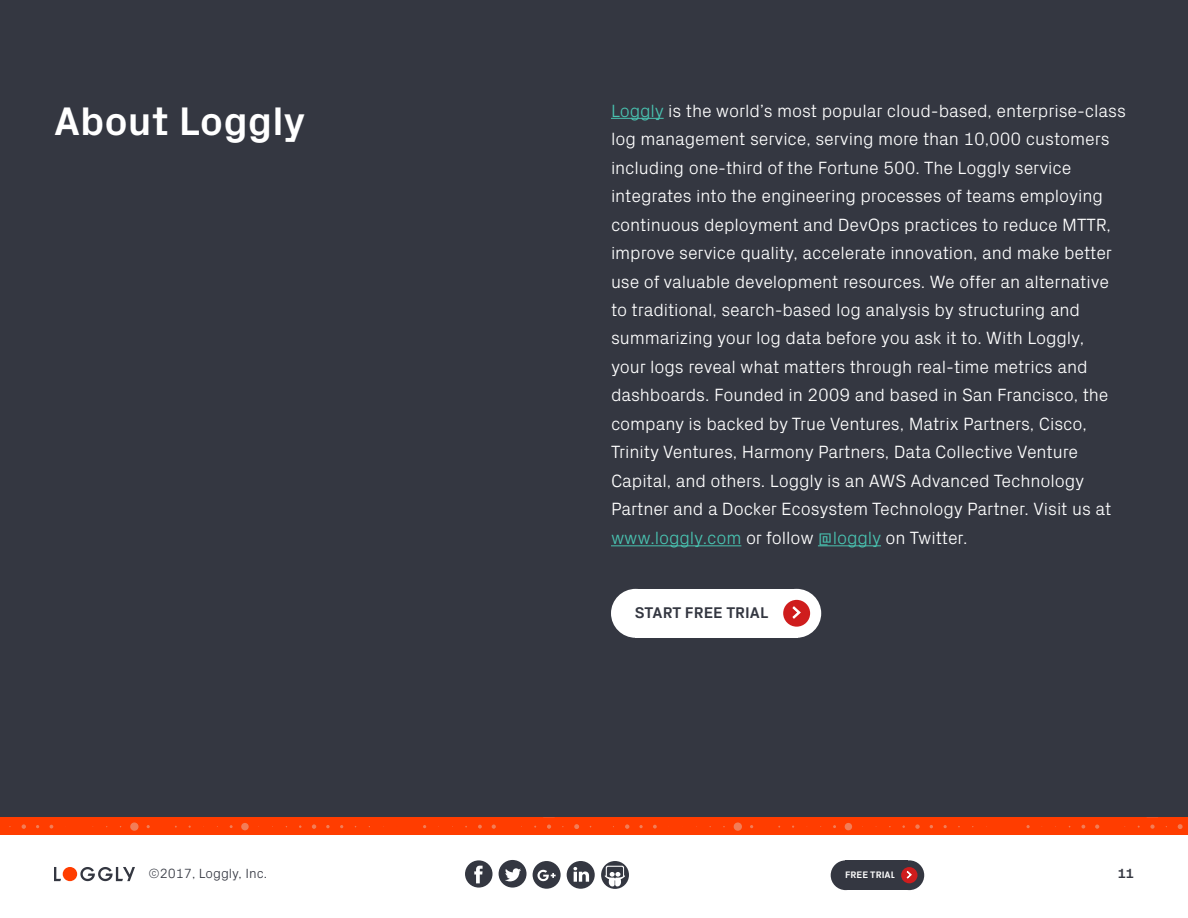
<style>
.page{position:relative;width:1188px;height:918px;background:#fff}
.page>*{position:absolute;margin:0;border:0;box-sizing:border-box;transform-origin:0 0}
.t1{font:700 40.5px "Px Grotesk";color:#fff}
.t2{font:300 18px/28.5px "Px Grotesk";letter-spacing:-.005em;color:#fff}
.t3{font:700 15.75px "Px Grotesk";color:#343741}
.t4{font:300 13.5px "Px Grotesk";color:#343741}
.t5{font:700 13.5px "Px Grotesk";color:#343741}
.t6{font:700 9.6px "Px Grotesk";color:#fff}
.s1{color:#49c3b1}
.s2{font-family:"Letter Gothic Std";font-size:9px}
</style>
<div class="page">
<svg style="left:54px;top:867px;width:7px;height:14px"></svg>
<div style="left:63px;top:867px;width:14px;height:14px;background:#ff3d00;border-radius:50%"></div>
<svg style="left:80px;top:867px;width:55px;height:14px"></svg>
<div style="left:0;top:816px;width:1188px;height:19px;background:#ff3d00"></div>
<svg style="left:543px;top:816px;width:12px;height:1px"></svg>
<div style="left:241px;top:823px;width:8px;height:7px;background:#f27d57;border-radius:50%"></div>
<svg style="left:312px;top:824px;width:4px;height:5px"></svg>
<svg style="left:326px;top:825px;width:4px;height:3px"></svg>
<svg style="left:22px;top:824px;width:4px;height:5px"></svg>
<svg style="left:50px;top:825px;width:3px;height:4px"></svg>
<svg style="left:130px;top:822px;width:9px;height:9px"></svg>
<svg style="left:478px;top:825px;width:4px;height:4px"></svg>
<svg style="left:492px;top:825px;width:4px;height:4px"></svg>
<svg style="left:547px;top:825px;width:4px;height:4px"></svg>
<svg style="left:574px;top:824px;width:5px;height:5px"></svg>
<div style="left:845px;top:823px;width:7px;height:7px;background:#f27d57;border-radius:50%"></div>
<svg style="left:915px;top:824px;width:5px;height:5px"></svg>
<svg style="left:625px;top:824px;width:4px;height:5px"></svg>
<svg style="left:653px;top:825px;width:4px;height:4px"></svg>
<svg style="left:734px;top:822px;width:8px;height:9px"></svg>
<svg style="left:1081px;top:825px;width:4px;height:4px"></svg>
<svg style="left:1095px;top:825px;width:4px;height:4px"></svg>
<svg style="left:1150px;top:825px;width:5px;height:4px"></svg>
<svg style="left:1178px;top:824px;width:5px;height:5px"></svg>
<div style="left:845px;top:860px;width:63px;height:30px;background:#343741"></div>
<div style="left:831px;top:860px;width:30px;height:30px;background:#343741;border-radius:50%"></div>
<div style="left:894px;top:860px;width:30px;height:30px;background:#343741;border-radius:50%"></div>
<div style="left:901px;top:867px;width:17px;height:16px;background:#cf1d1d;border-radius:50%"></div>
<svg style="left:906px;top:871px;width:6px;height:8px"></svg>
<div style="left:465px;top:860px;width:28px;height:28px;background:#343741;border-radius:50%"></div>
<svg style="left:474px;top:866px;width:9px;height:17px"></svg>
<div style="left:499px;top:860px;width:28px;height:28px;background:#343741;border-radius:50%"></div>
<svg style="left:505px;top:868px;width:16px;height:13px"></svg>
<div style="left:533px;top:861px;width:28px;height:28px;background:#343741;border-radius:50%"></div>
<svg style="left:537px;top:870px;width:19px;height:12px"></svg>
<div style="left:567px;top:861px;width:28px;height:28px;background:#343741;border-radius:50%"></div>
<svg style="left:573px;top:867px;width:16px;height:15px"></svg>
<svg style="left:601px;top:861px;width:28px;height:28px"></svg>
<div style="left:0;top:0;width:1188px;height:816px;background:#343741"></div>
<hr style="left:611px;top:118px;width:53px;height:1px;background:#49c3b1">
<hr style="left:611px;top:545px;width:130px;height:1px;background:#49c3b1">
<hr style="left:818px;top:545px;width:63px;height:1px;background:#49c3b1">
<div style="left:635px;top:589px;width:162px;height:49px;background:#fff"></div>
<div style="left:611px;top:589px;width:49px;height:49px;background:#fff;border-radius:50%"></div>
<div style="left:772px;top:589px;width:49px;height:49px;background:#fff;border-radius:50%"></div>
<div style="left:783px;top:600px;width:27px;height:27px;background:#cf1d1d;border-radius:50%"></div>
<svg style="left:792px;top:606px;width:9px;height:13px"></svg>
<h1 class="t1" style="left:54px;top:92px;width:253px">About Loggly</h1>
<p class="t2" style="left:611px;top:95px;width:516px"><span class="s1">Loggly</span> is the world’s most popular cloud-based, enterprise-class log management service, serving more than 10,000 customers including one-third of the Fortune 500. The Loggly service integrates into the engineering processes of teams employing continuous deployment and DevOps practices to reduce MTTR, improve service quality, accelerate innovation, and make better use of valuable development resources. We offer an alternative to traditional, search-based log analysis by structuring and summarizing your log data before you ask it to. With Loggly,<br>your logs reveal what matters through real-time metrics and dashboards. Founded in 2009 and based in San Francisco, the company is backed by True Ventures, Matrix Partners, Cisco, Trinity Ventures, Harmony Partners, Data Collective Venture Capital, and others. Loggly is an AWS Advanced Technology Partner and a Docker Ecosystem Technology Partner. Visit us at <span class="s1">www.loggly.com</span> or follow <span class="s1">@loggly</span> on Twitter.</p>
<p class="t3" style="left:635px;top:601px;width:135px">START FREE TRIAL</p>
<p class="t4" style="left:148px;top:863px;width:120px">©2017, Loggly, Inc.</p>
<p class="t6" style="left:845px;top:868px;width:68px">FREE TRIAL <span class="s2">&gt;</span></p>
<p class="t5" style="left:1118px;top:863px;width:18px">11</p>
</div>
